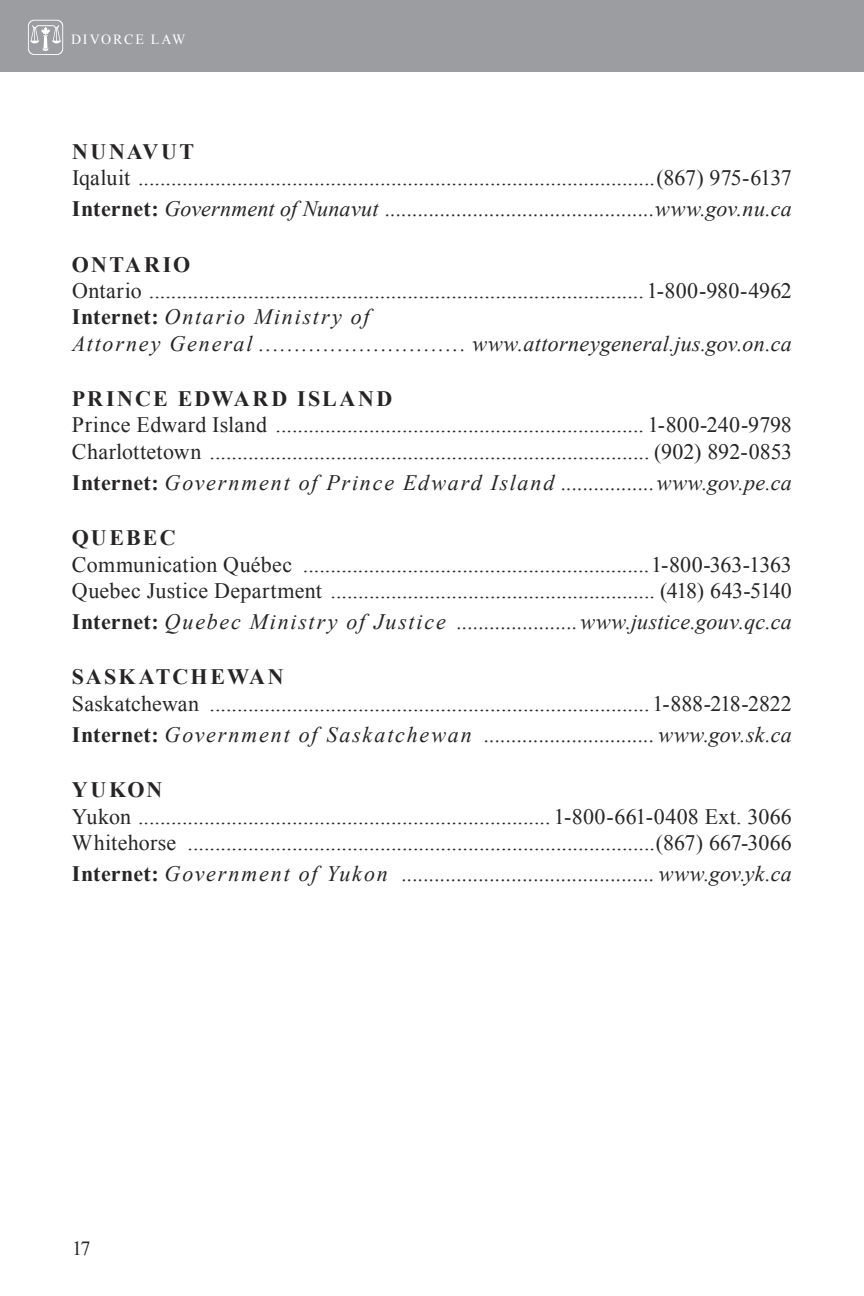
<style>
.page{position:relative;width:864px;height:1296px;background:#fff}
.page>*{position:absolute;margin:0;border:0;box-sizing:border-box;transform-origin:0 0}
.t1{font:22px/26.4px "Times New Roman";letter-spacing:.005em;color:#262424}
.t2{font:italic 22px "Times New Roman";letter-spacing:.075em;color:#262424}
.t3{font:700 22px "Times New Roman";letter-spacing:.105em;color:#262424}
.t4{font:20px "Times New Roman";color:#262424}
.t5{font:14px "Times New Roman";letter-spacing:.125em;color:#fff}
.s1{font-weight:700}
.s2{font-style:italic}
.s3{font-weight:700;font-style:normal}
</style>
<div class="page">
<div style="left:0;top:0;width:864px;height:72px;background:#9c9da0"></div>
<svg style="left:28px;top:20px;width:35px;height:35px"></svg>
<p class="t5" style="left:71px;top:30px;width:116px">DIVORCE LAW</p>
<p class="t3" style="left:72px;top:136px;width:124px">NUNAVUT</p>
<p class="t1" style="left:72px;top:162px;width:721px;line-height:31.2px">Iqaluit ..............................................................................................(867) 975-6137<br><span class="s1">Internet:</span> <span class="s2">Government of Nunavut .................................................www.gov.nu.ca</span></p>
<p class="t3" style="left:72px;top:249px;width:120px">ONTARIO</p>
<p class="t1" style="left:72px;top:277px;width:721px">Ontario ..........................................................................................1-800-980-4962<br><span class="s1">Internet:</span> <span class="s2">Ontario Ministry of<br>Attorney General ............................. www.attorneygeneral.jus.gov.on.ca</span></p>
<p class="t3" style="left:72px;top:384px;width:322px">PRINCE EDWARD ISLAND</p>
<p class="t1" style="left:72px;top:412px;width:722px">Prince Edward Island ................................................................... 1-800-240-9798<br>Charlottetown ................................................................................ (902) 892-0853</p>
<p class="t2" style="left:72px;top:468px;width:721px"><span class="s3">Internet:</span> Government of Prince Edward Island .................www.gov.pe.ca</p>
<p class="t3" style="left:72px;top:523px;width:105px">QUEBEC</p>
<p class="t1" style="left:72px;top:551px;width:721px">Communication Québec ...............................................................1-800-363-1363<br>Quebec Justice Department ........................................................... (418) 643-5140</p>
<p class="t2" style="left:72px;top:607px;width:721px"><span class="s3">Internet:</span> Quebec Ministry of Justice ......................www.justice.gouv.qc.ca</p>
<p class="t3" style="left:72px;top:662px;width:213px">SASKATCHEWAN</p>
<p class="t1" style="left:72px;top:688px;width:721px;line-height:31.2px">Saskatchewan ................................................................................ 1-888-218-2822<br><span class="s1">Internet:</span> <span class="s2">Government of Saskatchewan ............................... www.gov.sk.ca</span></p>
<p class="t3" style="left:72px;top:775px;width:92px">YUKON</p>
<p class="t1" style="left:72px;top:803px;width:721px">Yukon ........................................................................... 1-800-661-0408 Ext. 3066<br>Whitehorse .....................................................................................(867) 667-3066</p>
<p class="t2" style="left:72px;top:859px;width:721px"><span class="s3">Internet:</span> Government of Yukon .............................................. www.gov.yk.ca</p>
<p class="t4" style="left:72px;top:1235px;width:20px">17</p>
</div>
